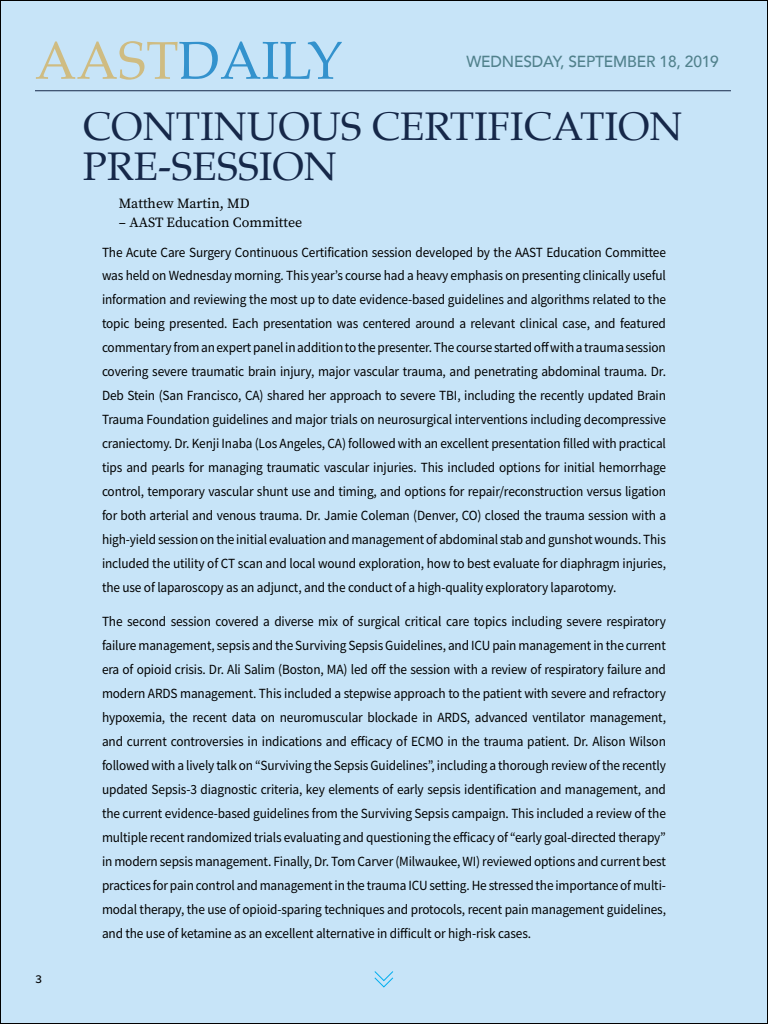
<style>
.page{position:relative;width:768px;height:1024px;background:#c7e4f8}
.page>*{position:absolute;margin:0;border:0;box-sizing:border-box;transform-origin:0 0}
.t1{font:53.4px "Palatino";color:#3392cd}
.t2{font:40px/40px "Palatino";color:#162849}
.t3{font:500 16px "Avenir";letter-spacing:-.01em;color:#51818c}
.t4{font:14px/24px "Source Sans Pro";letter-spacing:-.01em;color:#000;text-align:justify;scale:.95 1}
.t5{font:14px "Source Serif Pro";color:#000}
.t6{font:500 12px "Source Code Pro";color:#000}
.s1{color:#cfbc82}
</style>
<div class="page">
<svg style="left:374px;top:971px;width:20px;height:17px"></svg>
<hr style="left:35px;top:90px;width:696px;height:1px;background:#162849">
<h1 class="t1" style="left:35px;top:16px;width:309px"><span class="s1">AAST</span>DAILY</h1>
<p class="t3" style="left:466px;top:47px;width:254px">WEDNESDAY, SEPTEMBER 18, 2019</p>
<p class="t6" style="left:35px;top:970px;width:9px">3</p>
<h2 class="t2" style="left:83px;top:106px;width:601px">CONTINUOUS CERTIFICATION<br>PRE-SESSION</h2>
<p class="t5" style="left:119px;top:194px;width:132px">Matthew Martin, MD</p>
<p class="t5" style="left:119px;top:213px;width:185px">– AAST Education Committee</p>
<p class="t4" style="left:102px;top:240px;width:595px">The Acute Care Surgery Continuous Certification session developed by the AAST Education Committee was held on Wednesday morning. This year’s course had a heavy emphasis on presenting clinically useful information and reviewing the most up to date evidence-based guidelines and algorithms related to the topic being presented. Each presentation was centered around a relevant clinical case, and featured commentary from an expert panel in addition to the presenter. The course started off with a trauma session covering severe traumatic brain injury, major vascular trauma, and penetrating abdominal trauma. Dr.<br>Deb Stein (San Francisco, CA) shared her approach to severe TBI, including the recently updated Brain Trauma Foundation guidelines and major trials on neurosurgical interventions including decompressive craniectomy. Dr. Kenji Inaba (Los Angeles, CA) followed with an excellent presentation filled with practical tips and pearls for managing traumatic vascular injuries. This included options for initial hemorrhage control, temporary vascular shunt use and timing, and options for repair/reconstruction versus ligation for both arterial and venous trauma. Dr. Jamie Coleman (Denver, CO) closed the trauma session with a high-yield session on the initial evaluation and management of abdominal stab and gunshot wounds. This included the utility of CT scan and local wound exploration, how to best evaluate for diaphragm injuries, the use of laparoscopy as an adjunct, and the conduct of a high-quality exploratory laparotomy.</p>
<p class="t4" style="left:102px;top:610px;width:595px">The second session covered a diverse mix of surgical critical care topics including severe respiratory failure management, sepsis and the Surviving Sepsis Guidelines, and ICU pain management in the current era of opioid crisis. Dr. Ali Salim (Boston, MA) led off the session with a review of respiratory failure and modern ARDS management. This included a stepwise approach to the patient with severe and refractory hypoxemia, the recent data on neuromuscular blockade in ARDS, advanced ventilator management, and current controversies in indications and efficacy of ECMO in the trauma patient. Dr. Alison Wilson followed with a lively talk on “Surviving the Sepsis Guidelines”, including a thorough review of the recently updated Sepsis-3 diagnostic criteria, key elements of early sepsis identification and management, and the current evidence-based guidelines from the Surviving Sepsis campaign. This included a review of the multiple recent randomized trials evaluating and questioning the efficacy of “early goal-directed therapy” in modern sepsis management. Finally, Dr. Tom Carver (Milwaukee, WI) reviewed options and current best practices for pain control and management in the trauma ICU setting. He stressed the importance of multi&shy;modal therapy, the use of opioid-sparing techniques and protocols, recent pain management guidelines, and the use of ketamine as an excellent alternative in difficult or high-risk cases.</p>
</div>
